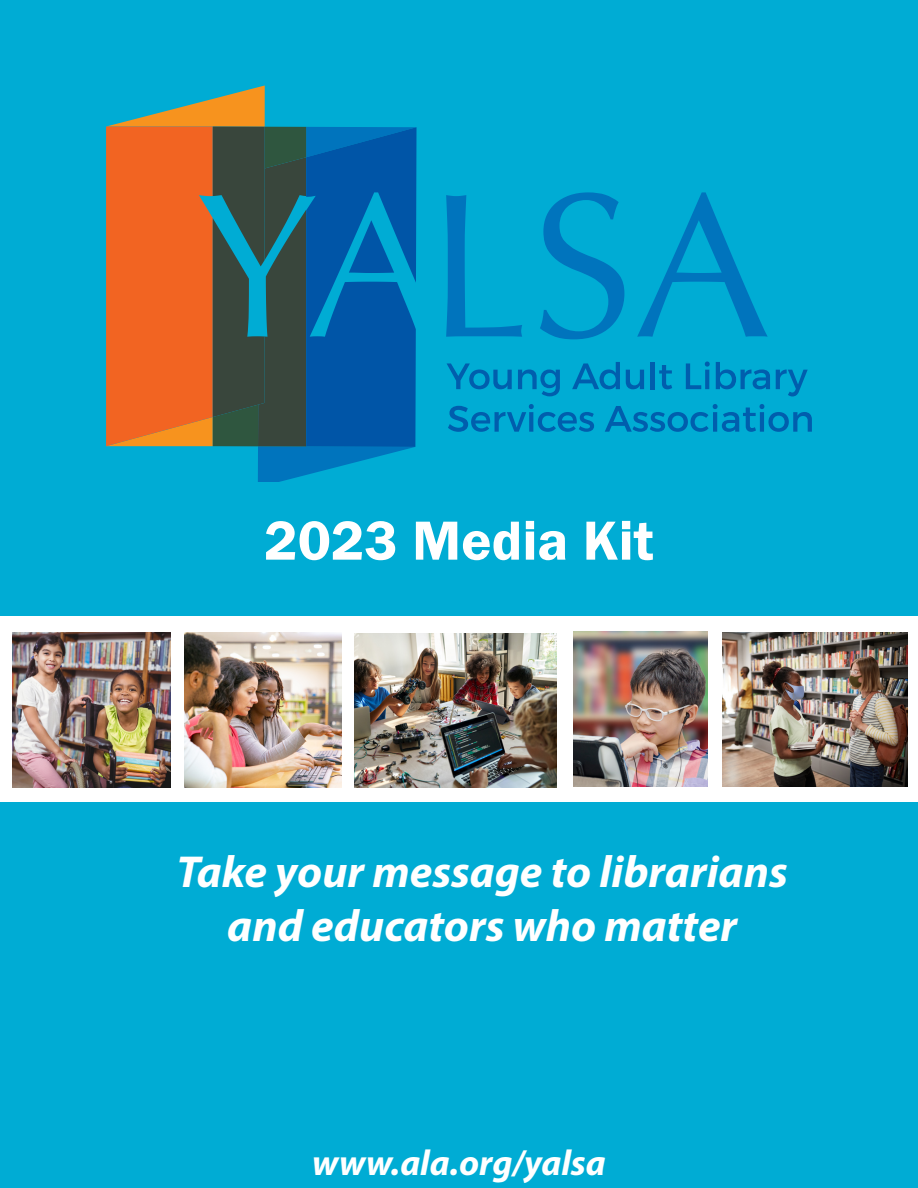
<style>
.page{position:relative;width:918px;height:1188px;background:#00acd4}
.page>*{position:absolute;margin:0;border:0;box-sizing:border-box;transform-origin:0 0}
.Contract_Dates{font:600 57px "Franklin Gothic";color:#fff}
.t1{font:italic 700 45px/54px "Myriad Pro";color:#fff;text-align:center}
.t2{font:italic 700 36px "Myriad Pro";color:#fff}
</style>
<div class="page">
<div style="left:0;top:616px;width:918px;height:186px;background:#fff"></div>
<svg style="left:447px;top:363px;width:65px;height:26px"></svg>
<svg style="left:518px;top:370px;width:42px;height:26px"></svg>
<svg style="left:572px;top:362px;width:48px;height:27px"></svg>
<svg style="left:626px;top:370px;width:18px;height:19px"></svg>
<hr style="left:651px;top:362px;width:4px;height:27px;background:#005ead">
<svg style="left:659px;top:365px;width:13px;height:24px"></svg>
<svg style="left:686px;top:362px;width:24px;height:27px"></svg>
<svg style="left:716px;top:362px;width:54px;height:27px"></svg>
<svg style="left:776px;top:370px;width:32px;height:26px"></svg>
<svg style="left:448px;top:404px;width:146px;height:28px"></svg>
<svg style="left:605px;top:404px;width:207px;height:28px"></svg>
<svg style="left:446px;top:195px;width:76px;height:142px"></svg>
<svg style="left:540px;top:192px;width:84px;height:147px"></svg>
<svg style="left:637px;top:192px;width:131px;height:145px"></svg>
<svg style="left:106px;top:86px;width:311px;height:396px"></svg>
<img style="left:12px;top:633px;width:158px;height:155px">
<img style="left:185px;top:632px;width:157px;height:156px">
<img style="left:573px;top:632px;width:134px;height:154px">
<img style="left:722px;top:632px;width:186px;height:154px">
<img style="left:355px;top:633px;width:201px;height:155px">
<p class="Contract_Dates" style="left:264px;top:506px;width:391px">2023 Media Kit</p>
<p class="t1" style="left:177px;top:843px;width:613px">Take your message to librarians and educators who matter</p>
<p class="t2" style="left:312px;top:1139px;width:295px">www.ala.org/yalsa</p>
</div>
